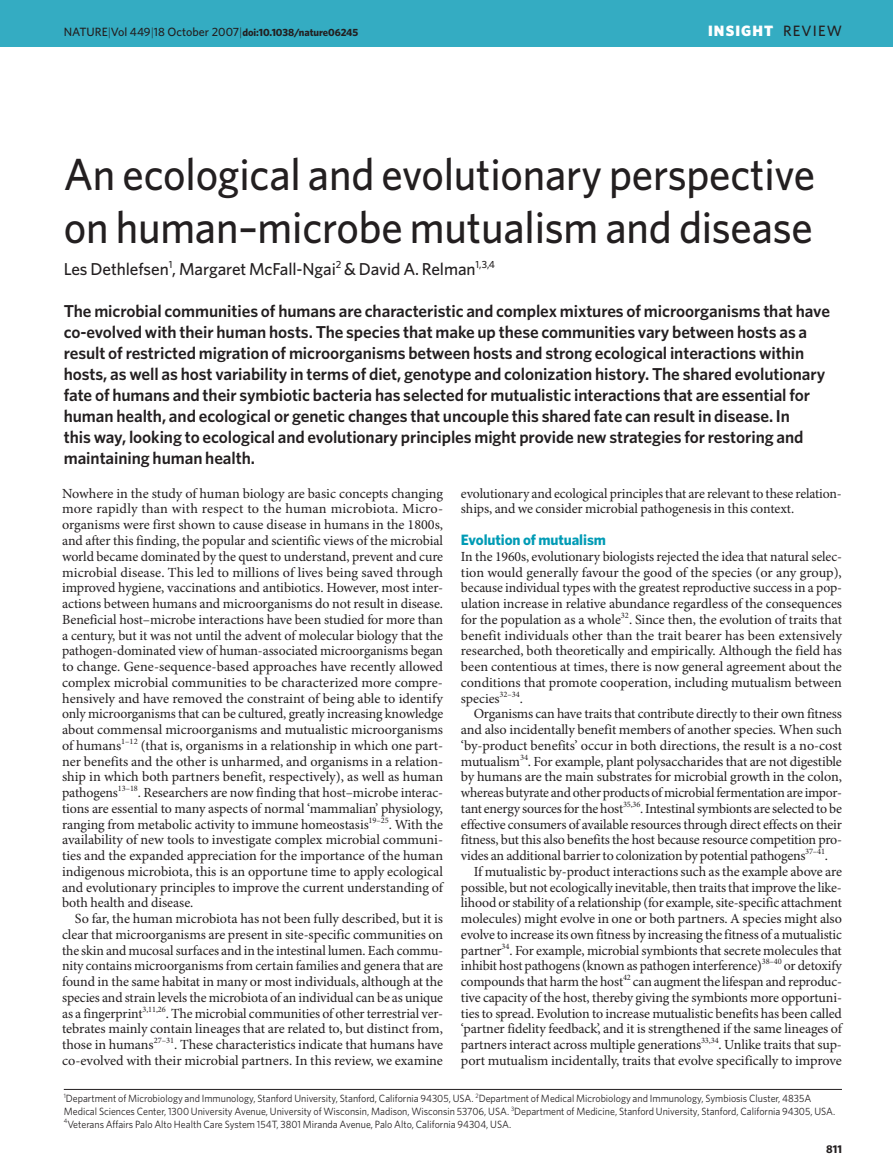
<style>
.page{position:relative;width:893px;height:1174px;background:#fff}
.page>*{position:absolute;margin:0;border:0;box-sizing:border-box;transform-origin:0 0}
.t1{font:500 45px/52.5px "Whitney";letter-spacing:-.005em;color:#231f20;scale:.95 1}
.t2{font:600 17.25px/21px "Whitney";letter-spacing:-.005em;color:#231f20}
.t3{font:500 17.25px "Whitney";letter-spacing:-.005em;color:#231f20}
.t4{font:700 15px "Whitney";letter-spacing:-.005em;color:#009bb5}
.t5{font:900 15px "Whitney";letter-spacing:.075em;color:#fff}
.t6{font:13.95px/15.8px "Minion Pro";letter-spacing:-.01em;color:#231f20;text-align:justify}
.t7{font:500 12px "Whitney";color:#231f20}
.t8{font:700 11.25px "Whitney";color:#231f20}
.t9{font:10.5px/12.8px "Whitney";color:#231f20;scale:.95 1}
.s1{font-weight:300}
.s2{font-weight:700;font-size:10.5px}
.s3{font-weight:500;color:#231f20}
</style>
<div class="page">
<hr style="left:64px;top:1089px;width:778px;height:1px;background:#231f20">
<div style="left:0;top:0;width:893px;height:47px;background:#34acc2"></div>
<p class="t7" style="left:64px;top:27px;width:296px">NATURE<span class="s1">|</span>Vol 449<span class="s1">|</span>18 October 2007<span class="s1">|</span><span class="s2">doi:10.1038/nature06245</span></p>
<p class="t5" style="left:708px;top:25px;width:135px">INSIGHT <span class="s3">REVIEW</span></p>
<h1 class="t1" style="left:64px;top:152px;width:792px">An ecological and evolutionary perspective on human–microbe mutualism and disease</h1>
<p class="t3" style="left:64px;top:262px;width:433px">Les Dethlefsen<sup>1</sup>, Margaret McFall-Ngai<sup>2</sup> &amp; David A. Relman<sup>1,3,4</sup></p>
<p class="t2" style="left:64px;top:302px;width:768px">The microbial communities of humans are characteristic and complex mixtures of microorganisms that have co-evolved with their human hosts. The species that make up these communities vary between hosts as a result of restricted migration of microorganisms between hosts and strong ecological interactions within hosts, as well as host variability in terms of diet, genotype and colonization history. The shared evolutionary fate of humans and their symbiotic bacteria has selected for mutualistic interactions that are essential for human health, and ecological or genetic changes that uncouple this shared fate can result in disease. In<br>this way, looking to ecological and evolutionary principles might provide new strategies for restoring and maintaining human health.</p>
<p class="t6" style="left:62px;top:486px;width:383px">Nowhere in the study of human biology are basic concepts cha nging more rapidly than with respect to the human microbiota. Micro&shy;organisms were first shown to cause disease in humans in the 1800s, and after this finding, the popular and scientific views of the microbial world became dominated by the quest to understand, prevent and cure microbial disease. This led to millions of lives being saved through improved hygiene, vaccinations and antibiotics. However, most inter&shy;actions between humans and microorganisms do not result in disease.<br>Beneficial host–microbe interactions have been studied for more than a century, but it was not until the advent of molecular biology that the pathogen-dominated view of human-associated microorganisms began to change. Gene-sequence-based approaches have recently allowed complex microbial communities to be characterized more compre&shy;hensively and have removed the constraint of being able to identify only microorganisms that can be cultured, greatly increasing knowledge about commensal microorganisms and mutualistic microorganisms of humans<sup>1–12</sup> (that is, organisms in a relationship in which one part&shy;ner benefits and the other is unharmed, and organisms in a relation&shy;ship in which both partners benefit, respectively), as well as human pathogens<sup>13–18</sup>. Researchers are now finding that host–microbe interac&shy;tions are essential to many aspects of normal ‘mammalian’ physiology, ranging from metabolic activity to immune homeostasis<sup>19–25</sup>. With the availability of new tools to investigate complex microbial communi&shy;ties and the expanded appreciation for the importance of the human indigenous microbiota, this is an opportune time to apply ecological and evolutionary principles to improve the current understanding of both health and disease.</p>
<p class="t6" style="left:62px;top:912px;width:383px;text-indent:13px">So far, the human microbiota has not been fully described, but it is clear that microorganisms are present in site-specific communities on the skin and mucosal surfaces and in the intestinal lumen. Each commu&shy;nity contains microorganisms from certain families and genera that are found in the same habitat in many or most individuals, although at the species and strain levels the microbiota of an individual can be as unique as a fingerprint<sup>3,11,26</sup>. The microbial communities of other terrestrial ver&shy;tebrates mainly contain lineages that are related to, but distinct from, those in humans<sup>27–31</sup>. These characteristics indicate that humans have co-evolved with their microbial partners. In this review, we examine</p>
<p class="t6" style="left:461px;top:486px;width:382px">evolutionary and ecological principles that are relevant to these relation&shy;ships, and we consider microbial pathogenesis in this context.</p>
<p class="t4" style="left:461px;top:534px;width:147px">Evolution of mutualism</p>
<p class="t6" style="left:461px;top:549px;width:383px">In the 1960s, evolutionary biologists rejected the idea that natural selec&shy;tion would generally favour the good of the species (or any group), because individual types with the greatest reproductive success in a pop&shy;ulation increase in relative abundance regardless of the consequences for the population as a whole<sup>32</sup>. Since then, the evolution of traits that benefit individuals other than the trait bearer has been extensively researched, both theoretically and empirically. Although the field has been contentious at times, there is now general agreement about the conditions that promote cooperation, including mutualism between species<sup>32–34</sup>.</p>
<p class="t6" style="left:461px;top:707px;width:383px;text-indent:13px">Organisms can have traits that contribute directly to their own fitness and also incidentally benefit members of another species. When such ‘by-product benefits’ occur in both directions, the result is a no-cost mutualism<sup>34</sup>. For example, plant polysaccharides that are not digestible by humans are the main substrates for microbial growth in the colon, whereas butyrate and other products of microbial fermentation are impor&shy;tant energy sources for the host<sup>35,36</sup>. Intestinal symbionts are selected to be effective consumers of available resources through direct effects on their fitness, but this also benefits the host because resource competition pro&shy;vides an additional barrier to colonization by potential pathogens<sup>37–41</sup>.</p>
<p class="t6" style="left:461px;top:864px;width:383px;text-indent:13px">If mutualistic by-product interactions such as the example above are possible, but not ecologically inevitable, then traits that improve the like&shy;lihood or stability of a relationship (for example, site-specific attachment molecules) might evolve in one or both partners. A species might also evolve to increase its own fitness by increasing the fitness of a mutualistic partner<sup>34</sup>. For example, microbial symbionts that secrete molecules that inhibit host pathogens (known as pathogen interference)<sup>38–40</sup> or detoxify compounds that harm the host<sup>42</sup> can augment the lifespan and reproduc&shy;tive capacity of the host, thereby giving the symbionts more opportuni&shy;ties to spread. Evolution to increase mutualistic benefits has been called ‘partner fidelity feedback’, and it is strengthened if the same lineages of partners interact across multiple generations<sup>33,34</sup>. Unlike traits that sup&shy;port mutualism incidentally, traits that evolve specifically to improve</p>
<p class="t9" style="left:64px;top:1093px;width:814px"><sup>1</sup>Department of Microbiology and Immunology, Stanford University, Stanford, California 94305, USA. <sup>2</sup>Department of Medical Microbiology and Immunology, Symbiosis Cluster, 4835A<br>Medical Sciences Center, 1300 University Avenue, University of Wisconsin, Madison, Wisconsin 53706, USA. <sup>3</sup>Department of Medicine, Stanford University, Stanford, California 94305, USA.<br><sup>4</sup>Veterans Affairs Palo Alto Health Care System 154T, 3801 Miranda Avenue, Palo Alto, California 94304, USA.</p>
<p class="t8" style="left:826px;top:1144px;width:17px">811</p>
</div>
